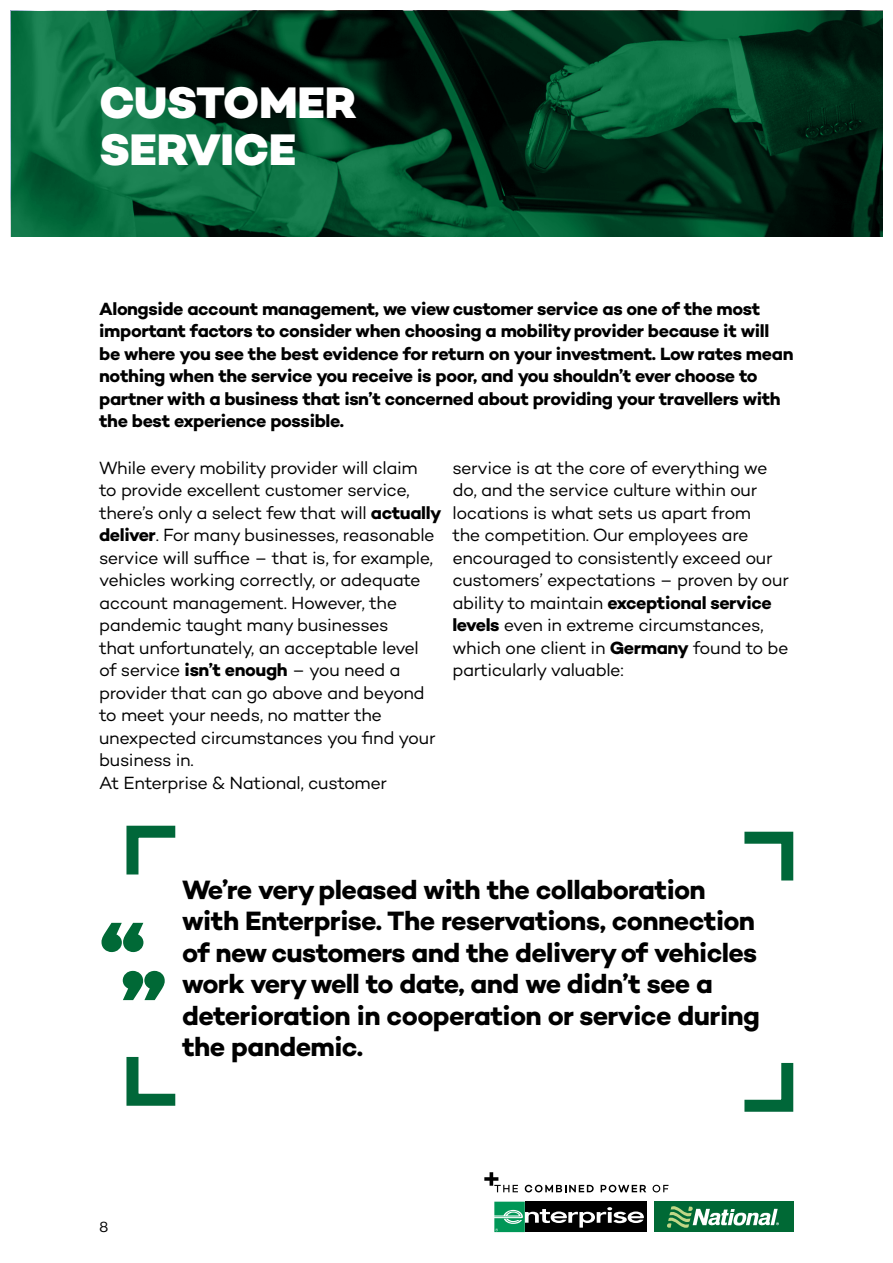
<style>
.page{position:relative;width:893px;height:1263px;background:#fff}
.page>*{position:absolute;margin:0;border:0;box-sizing:border-box;transform-origin:0 0}
.t1{font:900 90px "Campton";color:#006936}
.t2{font:800 45px/46.5px "Campton";letter-spacing:-.01em;color:#fff}
.t3{font:700 27px/31.5px "Campton";letter-spacing:-.025em;color:#000}
.t4{font:18px/22.5px "Campton";letter-spacing:-.025em;color:#000}
.t5{font:700 18px/22.5px "Campton";letter-spacing:-.025em;color:#000}
.t6{font:15px "Campton";color:#000}
.s1{font-weight:700}
</style>
<div class="page">
<div style="left:654px;top:1202px;width:140px;height:30px;background:#006935"></div>
<svg style="left:667px;top:1206px;width:112px;height:22px"></svg>
<svg style="left:494px;top:1201px;width:153px;height:32px"></svg>
<div style="left:525px;top:1202px;width:122px;height:30px;background:#000"></div>
<svg style="left:494px;top:1202px;width:150px;height:30px"></svg>
<svg style="left:525px;top:1185px;width:69px;height:7px"></svg>
<svg style="left:601px;top:1185px;width:45px;height:7px"></svg>
<svg style="left:653px;top:1185px;width:15px;height:7px"></svg>
<svg style="left:484px;top:1172px;width:34px;height:20px"></svg>
<svg style="left:11px;top:11px;width:871px;height:226px;background:#054226"></svg>
<svg style="left:744px;top:831px;width:50px;height:50px"></svg>
<svg style="left:126px;top:825px;width:50px;height:50px"></svg>
<svg style="left:126px;top:1056px;width:50px;height:50px"></svg>
<svg style="left:744px;top:1062px;width:50px;height:50px"></svg>
<h2 class="t2" style="left:99px;top:79px;width:259px">CUSTOMER<br>SERVICE</h2>
<p class="t5" style="left:99px;top:297px;width:696px">Alongside account management, we view customer service as one of the most important factors to consider when choosing a mobility provider because it will be where you see the best evidence for return on your investment. Low rates mean nothing when the service you receive is poor, and you shouldn’t ever choose to partner with a business that isn’t concerned about providing your travellers with the best experience possible.</p>
<p class="t4" style="left:99px;top:456px;width:344px">While every mobility provider will claim<br>to provide excellent customer service, there’s only a select few that will <span class="s1">actually deliver</span>. For many businesses, reasonable service will suffice – that is, for example, vehicles working correctly, or adequate account management. However, the pandemic taught many businesses<br>that unfortunately, an acceptable level<br>of service <span class="s1">isn’t enough</span> – you need a provider that can go above and beyond to meet your needs, no matter the unexpected circumstances you find your business in.<br>At Enterprise &amp; National, customer</p>
<p class="t4" style="left:452px;top:456px;width:338px">service is at the core of everything we do, and the service culture within our locations is what sets us apart from<br>the competition. Our employees are encouraged to consistently exceed our customers’ expectations – proven by our ability to maintain <span class="s1">exceptional service levels</span> even in extreme circumstances, which one client in <span class="s1">Germany</span> found to be particularly valuable:</p>
<h1 class="t1" style="left:100px;top:902px;width:47px">“</h1>
<h1 class="t1" style="left:166px;top:1021px;width:47px;rotate:-180deg">“</h1>
<p class="t3" style="left:182px;top:873px;width:579px">We’re very pleased with the collaboration with Enterprise. The reservations, connection of new customers and the delivery of vehicles work very well to date, and we didn’t see a deterioration in cooperation or service during the pandemic.</p>
<p class="t6" style="left:99px;top:1217px;width:11px">8</p>
</div>
